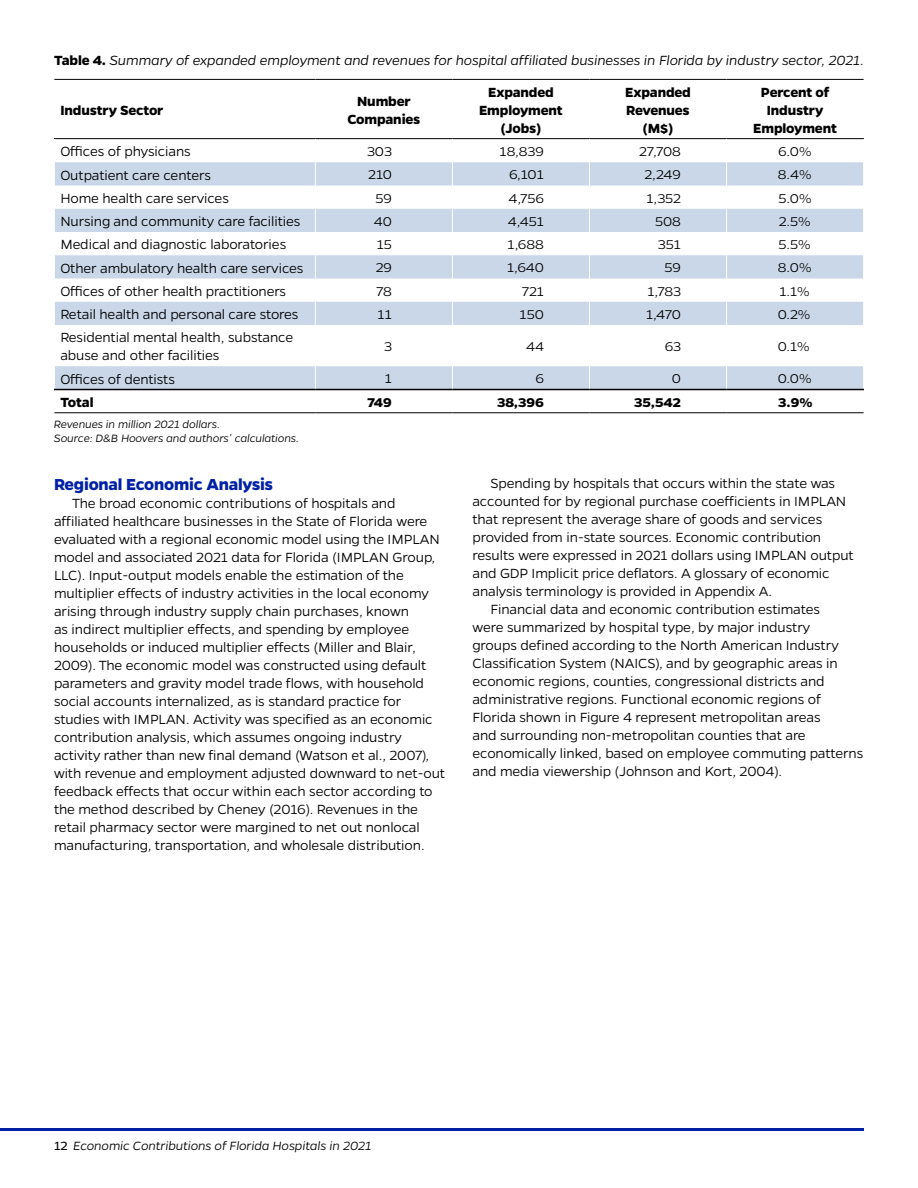
<style>
.page{position:relative;width:918px;height:1188px;background:#fff}
.page>*{position:absolute;margin:0;border:0;box-sizing:border-box;transform-origin:0 0}
.H3___subhead_no_spac{font:700 18px "Gentona";letter-spacing:-.01em;color:#0021a5}
.P___main_indent{font:300 15px/18px "Gentona";letter-spacing:-.01em;color:#000}
.P___Table_main{font:300 15px/18px "Gentona";letter-spacing:-.01em;color:#000}
.P___Figure_caption{font:italic 300 15px "Gentona";letter-spacing:-.01em;color:#000}
.H3___Table_Header_Ce{font:700 15px/18px "Gentona";letter-spacing:-.01em;color:#000;text-align:center}
.H3___Table_Header_Le{font:700 15px "Gentona";letter-spacing:-.01em;color:#000}
.P___Table_Bold{font:700 15px "Gentona";letter-spacing:-.01em;color:#000}
.P___Table_main_decim{font:300 14.4px "Gentona";color:#000;scale:1.04 1}
.P___Table_main_decim-2{font:700 14.4px "Gentona";color:#000;scale:1.04 1}
.t1{font:italic 300 13.5px "Gentona";letter-spacing:-.01em;color:#000}
.P___Table_footer{font:italic 300 12px/14.4px "Gentona";letter-spacing:-.01em;color:#000}
.s1{font-weight:700;font-style:normal}
.s2{font-weight:400;font-style:normal}
</style>
<div class="page">
<hr style="left:0;top:1128px;width:864px;height:3px;background:#0021a5">
<svg style="left:55px;top:162px;width:808px;height:227px"></svg>
<hr style="left:54px;top:79px;width:261px;height:1px;background:#000">
<hr style="left:315px;top:79px;width:137px;height:1px;background:#000">
<hr style="left:452px;top:79px;width:137px;height:1px;background:#000">
<hr style="left:589px;top:79px;width:138px;height:1px;background:#000">
<hr style="left:727px;top:79px;width:137px;height:1px;background:#000">
<hr style="left:54px;top:138px;width:261px;height:1px;background:#000">
<hr style="left:315px;top:138px;width:137px;height:1px;background:#000">
<hr style="left:452px;top:138px;width:137px;height:1px;background:#000">
<hr style="left:589px;top:138px;width:138px;height:1px;background:#000">
<hr style="left:727px;top:138px;width:137px;height:1px;background:#000">
<svg style="left:315px;top:162px;width:1px;height:163px"></svg>
<svg style="left:452px;top:162px;width:1px;height:163px"></svg>
<svg style="left:589px;top:162px;width:1px;height:163px"></svg>
<svg style="left:726px;top:162px;width:1px;height:163px"></svg>
<hr style="left:315px;top:325px;width:1px;height:41px;background:#fff">
<hr style="left:452px;top:325px;width:1px;height:41px;background:#fff">
<hr style="left:589px;top:325px;width:1px;height:41px;background:#fff">
<hr style="left:726px;top:325px;width:1px;height:41px;background:#fff">
<svg style="left:315px;top:366px;width:1px;height:23px"></svg>
<svg style="left:452px;top:366px;width:1px;height:23px"></svg>
<svg style="left:589px;top:366px;width:1px;height:23px"></svg>
<svg style="left:726px;top:366px;width:1px;height:23px"></svg>
<hr style="left:54px;top:389px;width:261px;height:1px;background:#000">
<hr style="left:315px;top:389px;width:137px;height:1px;background:#000">
<hr style="left:452px;top:389px;width:137px;height:1px;background:#000">
<hr style="left:589px;top:389px;width:138px;height:1px;background:#000">
<hr style="left:727px;top:389px;width:137px;height:1px;background:#000">
<hr style="left:54px;top:412px;width:261px;height:1px;background:#000">
<hr style="left:315px;top:412px;width:137px;height:1px;background:#000">
<hr style="left:452px;top:412px;width:137px;height:1px;background:#000">
<hr style="left:589px;top:412px;width:138px;height:1px;background:#000">
<hr style="left:727px;top:412px;width:137px;height:1px;background:#000">
<p class="P___Figure_caption" style="left:54px;top:52px;width:812px"><span class="s1">Table 4.</span> Summary of expanded employment and revenues for hospital affiliated businesses in Florida by industry sector, 2021.</p>
<h3 class="H3___Table_Header_Le" style="left:60px;top:101px;width:105px">Industry Sector</h3>
<h3 class="H3___Table_Header_Ce" style="left:347px;top:92px;width:74px">Number<br>Companies</h3>
<h3 class="H3___Table_Header_Ce" style="left:479px;top:83px;width:85px">Expanded<br>Employment (Jobs)</h3>
<h3 class="H3___Table_Header_Ce" style="left:625px;top:83px;width:67px">Expanded<br>Revenues (M$)</h3>
<h3 class="H3___Table_Header_Ce" style="left:753px;top:83px;width:85px">Percent of<br>Industry<br>Employment</h3>
<p class="P___Table_main" style="left:60px;top:142px;width:132px">Offices of physicians</p>
<p class="P___Table_main_decim" style="left:367px;top:143px;width:25px">303</p>
<p class="P___Table_main_decim" style="left:500px;top:143px;width:44px">18,839</p>
<p class="P___Table_main_decim" style="left:639px;top:143px;width:42px">27,708</p>
<p class="P___Table_main_decim" style="left:778px;top:143px;width:34px">6.0%</p>
<p class="P___Table_main" style="left:60px;top:166px;width:152px">Outpatient care centers</p>
<p class="P___Table_main_decim" style="left:368px;top:167px;width:24px">210</p>
<p class="P___Table_main_decim" style="left:509px;top:167px;width:35px">6,101</p>
<p class="P___Table_main_decim" style="left:645px;top:167px;width:36px">2,249</p>
<p class="P___Table_main_decim" style="left:778px;top:167px;width:34px">8.4%</p>
<p class="P___Table_main" style="left:60px;top:189px;width:170px">Home health care services</p>
<p class="P___Table_main_decim" style="left:375px;top:190px;width:17px">59</p>
<p class="P___Table_main_decim" style="left:508px;top:190px;width:36px">4,756</p>
<p class="P___Table_main_decim" style="left:647px;top:190px;width:35px">1,352</p>
<p class="P___Table_main_decim" style="left:779px;top:190px;width:33px">5.0%</p>
<p class="P___Table_main" style="left:60px;top:212px;width:242px">Nursing and community care facilities</p>
<p class="P___Table_main_decim" style="left:374px;top:213px;width:19px">40</p>
<p class="P___Table_main_decim" style="left:508px;top:213px;width:36px">4,451</p>
<p class="P___Table_main_decim" style="left:655px;top:213px;width:26px">508</p>
<p class="P___Table_main_decim" style="left:779px;top:213px;width:32px">2.5%</p>
<p class="P___Table_main" style="left:60px;top:235px;width:227px">Medical and diagnostic laboratories</p>
<p class="P___Table_main_decim" style="left:377px;top:236px;width:16px">15</p>
<p class="P___Table_main_decim" style="left:508px;top:236px;width:36px">1,688</p>
<p class="P___Table_main_decim" style="left:658px;top:236px;width:24px">351</p>
<p class="P___Table_main_decim" style="left:779px;top:236px;width:32px">5.5%</p>
<p class="P___Table_main" style="left:60px;top:259px;width:245px">Other ambulatory health care services</p>
<p class="P___Table_main_decim" style="left:376px;top:260px;width:17px">29</p>
<p class="P___Table_main_decim" style="left:507px;top:260px;width:37px">1,640</p>
<p class="P___Table_main_decim" style="left:664px;top:260px;width:17px">59</p>
<p class="P___Table_main_decim" style="left:778px;top:260px;width:34px">8.0%</p>
<p class="P___Table_main" style="left:60px;top:282px;width:227px">Offices of other health practitioners</p>
<p class="P___Table_main_decim" style="left:377px;top:283px;width:16px">78</p>
<p class="P___Table_main_decim" style="left:522px;top:283px;width:22px">721</p>
<p class="P___Table_main_decim" style="left:647px;top:283px;width:34px">1,783</p>
<p class="P___Table_main_decim" style="left:779px;top:283px;width:31px">1.1%</p>
<p class="P___Table_main" style="left:60px;top:305px;width:240px">Retail health and personal care stores</p>
<p class="P___Table_main_decim" style="left:378px;top:306px;width:15px">11</p>
<p class="P___Table_main_decim" style="left:520px;top:306px;width:25px">150</p>
<p class="P___Table_main_decim" style="left:646px;top:306px;width:35px">1,470</p>
<p class="P___Table_main_decim" style="left:778px;top:306px;width:33px">0.2%</p>
<p class="P___Table_main" style="left:60px;top:328px;width:234px">Residential mental health, substance abuse and other facilities</p>
<p class="P___Table_main_decim" style="left:384px;top:338px;width:9px">3</p>
<p class="P___Table_main_decim" style="left:526px;top:338px;width:19px">44</p>
<p class="P___Table_main_decim" style="left:665px;top:338px;width:17px">63</p>
<p class="P___Table_main_decim" style="left:778px;top:338px;width:32px">0.1%</p>
<p class="P___Table_main" style="left:60px;top:370px;width:116px">Offices of dentists</p>
<p class="P___Table_main_decim" style="left:385px;top:371px;width:8px">1</p>
<p class="P___Table_main_decim" style="left:535px;top:371px;width:10px">6</p>
<p class="P___Table_main_decim" style="left:672px;top:371px;width:10px">0</p>
<p class="P___Table_main_decim" style="left:778px;top:371px;width:34px">0.0%</p>
<p class="P___Table_Bold" style="left:60px;top:393px;width:35px">Total</p>
<p class="P___Table_main_decim-2" style="left:367px;top:394px;width:25px">749</p>
<p class="P___Table_main_decim-2" style="left:497px;top:394px;width:47px">38,396</p>
<p class="P___Table_main_decim-2" style="left:634px;top:394px;width:47px">35,542</p>
<p class="P___Table_main_decim-2" style="left:778px;top:394px;width:35px">3.9%</p>
<p class="P___Table_footer" style="left:54px;top:416px;width:247px">Revenues in million 2021 dollars.<br>Source: D&amp;B Hoovers and authors’ calculations.</p>
<h3 class="H3___subhead_no_spac" style="left:54px;top:474px;width:221px">Regional Economic Analysis</h3>
<p class="P___main_indent" style="left:54px;top:494px;width:393px;text-indent:18px">The broad economic contributions of hospitals and affiliated healthcare businesses in the State of Florida were evaluated with a regional economic model using the IMPLAN model and associated 2021 data for Florida (IMPLAN Group, LLC). Input-output models enable the estimation of the multiplier effects of industry activities in the local economy arising through industry supply chain purchases, known<br>as indirect multiplier effects, and spending by employee households or induced multiplier effects (Miller and Blair, 2009). The economic model was constructed using default parameters and gravity model trade flows, with household social accounts internalized, as is standard practice for studies with IMPLAN. Activity was specified as an economic contribution analysis, which assumes ongoing industry activity rather than new final demand (Watson et al., 2007), with revenue and employment adjusted downward to net-out feedback effects that occur within each sector according to the method described by Cheney (2016). Revenues in the retail pharmacy sector were margined to net out nonlocal manufacturing, transportation, and wholesale distribution.</p>
<p class="P___main_indent" style="left:472px;top:474px;width:383px;text-indent:18px">Spending by hospitals that occurs within the state was accounted for by regional purchase coefficients in IMPLAN that represent the average share of goods and services provided from in-state sources. Economic contribution results were expressed in 2021 dollars using IMPLAN output and GDP Implicit price deflators. A glossary of economic analysis terminology is provided in Appendix A.</p>
<p class="P___main_indent" style="left:472px;top:600px;width:392px;text-indent:18px">Financial data and economic contribution estimates<br>were summarized by hospital type, by major industry<br>groups defined according to the North American Industry Classification System (NAICS), and by geographic areas in economic regions, counties, congressional districts and administrative regions. Functional economic regions of Florida shown in Figure 4 represent metropolitan areas<br>and surrounding non-metropolitan counties that are economically linked, based on employee commuting patterns and media viewership (Johnson and Kort, 2004).</p>
<p class="t1" style="left:54px;top:1138px;width:319px"><span class="s2">12</span> Economic Contributions of Florida Hospitals in 2021</p>
</div>
